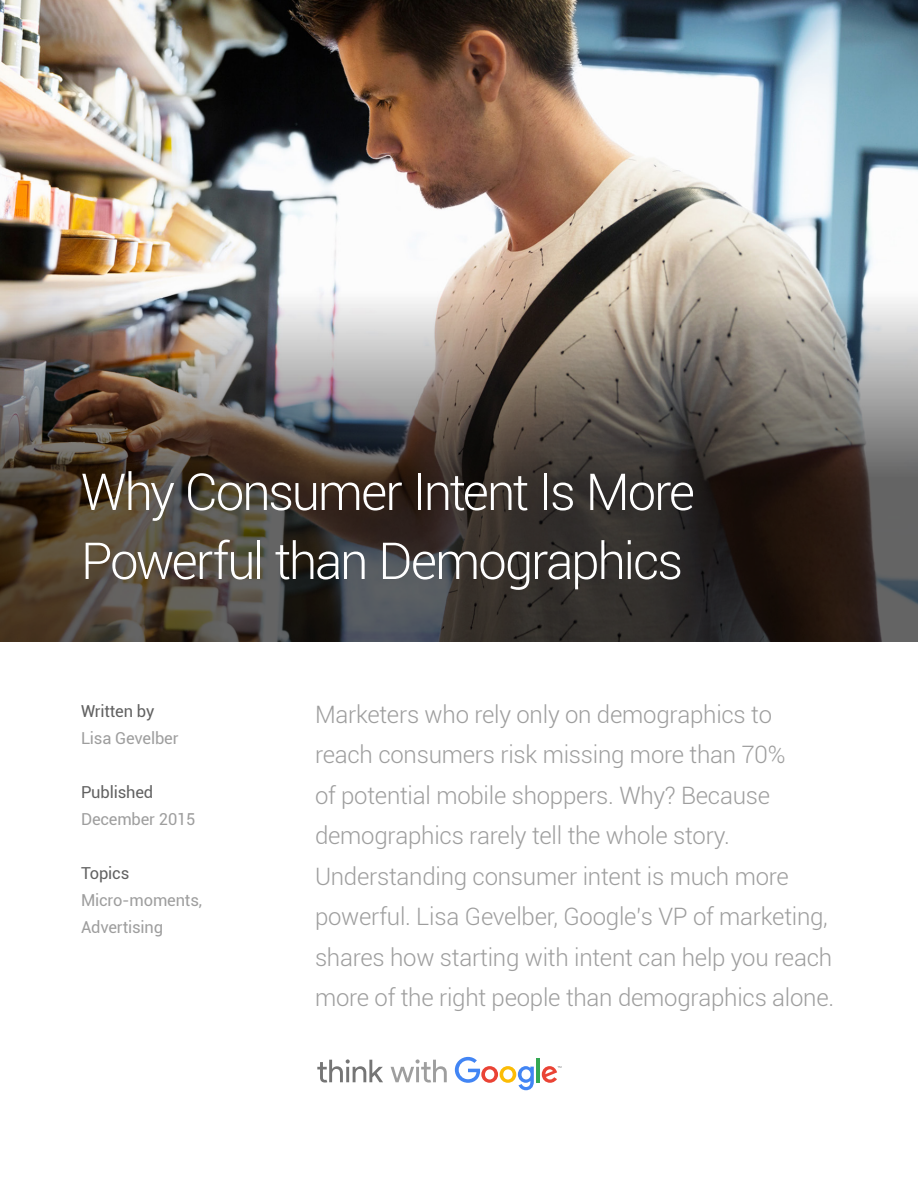
<style>
.page{position:relative;width:918px;height:1188px;background:#fff}
.page>*{position:absolute;margin:0;border:0;box-sizing:border-box;transform-origin:0 0}
.t1{font:300 51px/69px "Roboto";letter-spacing:-.045em;color:#fff}
.t2{font:300 24px/40.5px "Roboto";letter-spacing:-.01em;color:#9e9e9e}
.t3{font:16.5px/27px "Roboto";letter-spacing:-.01em;color:#9e9e9e}
.t4{font:16.5px "Roboto";letter-spacing:-.01em;color:#616161}
</style>
<div class="page">
<img style="left:0;top:0;width:918px;height:288px">
<img style="left:0;top:288px;width:918px;height:354px">
<svg style="left:317px;top:1059px;width:66px;height:24px"></svg>
<svg style="left:391px;top:1059px;width:56px;height:24px"></svg>
<svg style="left:455px;top:1057px;width:79px;height:33px"></svg>
<hr style="left:536px;top:1058px;width:4px;height:24px;background:#34a853">
<svg style="left:542px;top:1066px;width:19px;height:17px"></svg>
<h1 class="t1" style="left:81px;top:456px;width:616px">Why Consumer Intent Is More<br>Powerful than Demographics</h1>
<p class="t4" style="left:81px;top:700px;width:75px">Written by</p>
<p class="t3" style="left:81px;top:724px;width:99px">Lisa Gevelber</p>
<p class="t4" style="left:81px;top:781px;width:74px">Published</p>
<p class="t3" style="left:81px;top:805px;width:116px">December 2015</p>
<p class="t4" style="left:81px;top:862px;width:50px">Topics</p>
<p class="t3" style="left:81px;top:886px;width:123px">Micro-moments,<br>Advertising</p>
<p class="t2" style="left:315px;top:693px;width:521px">Marketers who rely only on demographics to reach consumers risk missing more than 70%<br>of potential mobile shoppers. Why? Because demographics rarely tell the whole story.<br>Understanding consumer intent is much more powerful. Lisa Gevelber, Google’s VP of marketing, shares how starting with intent can help you reach more of the right people than demographics alone.</p>
</div>
